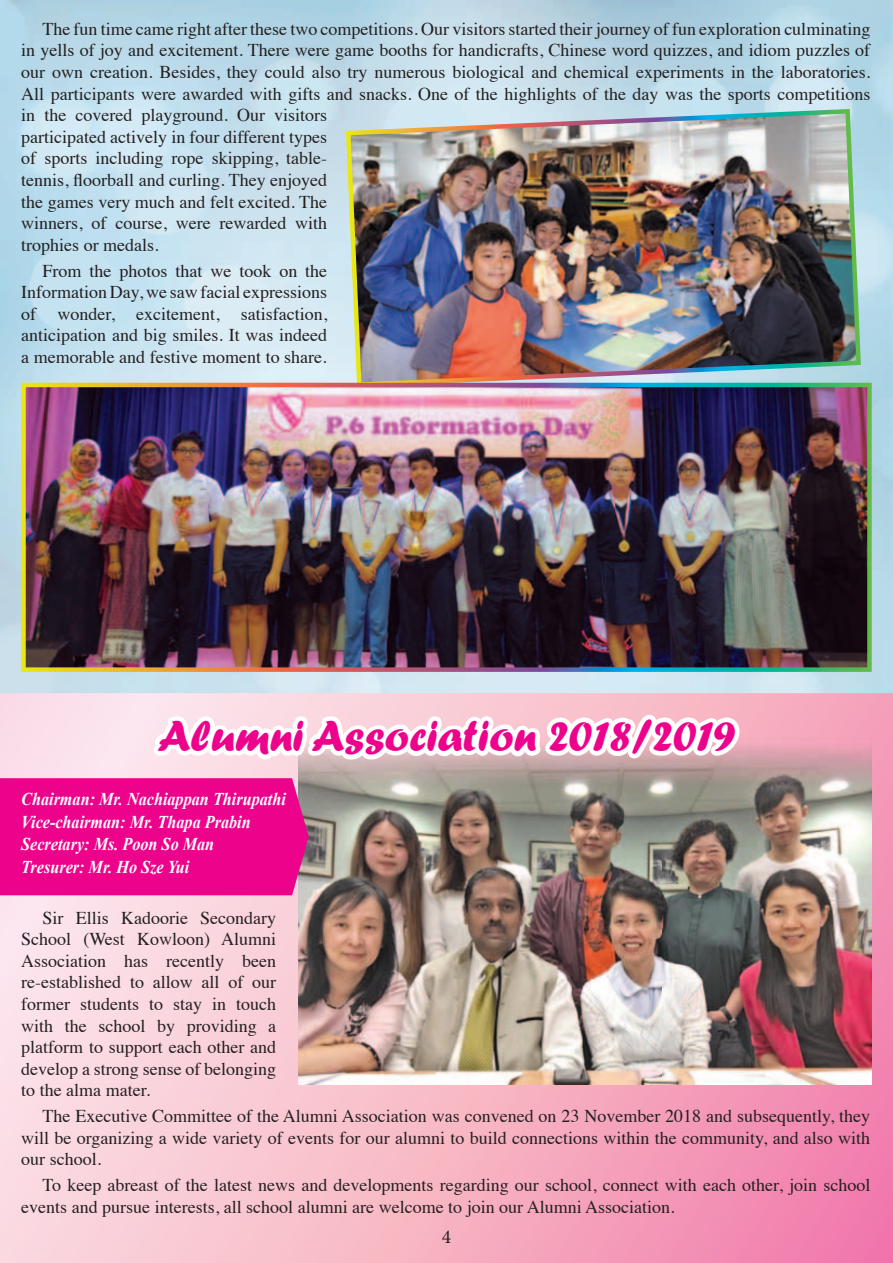
<style>
.page{position:relative;width:893px;height:1263px;background:#fff}
.page>*{position:absolute;margin:0;border:0;box-sizing:border-box;transform-origin:0 0}
.t1{font:45px "Forte";color:#ed028c}
.t2{font:19.5px "Minion Pro";color:#231f20}
.t3{font:18px/21.6px "Times";color:#231f20;text-align:justify}
.t4{font:italic 700 18px/22.5px "Times New Roman";color:#fff;scale:.9 1}
</style>
<div class="page">
<svg style="left:0;top:693px;width:893px;height:570px;background:#f7bacc"></svg>
<img style="left:346px;top:109px;width:515px;height:274px">
<img style="left:298px;top:738px;width:574px;height:346px">
<img style="left:21px;top:383px;width:851px;height:289px">
<img style="left:0;top:437px;width:746px;height:458px">
<p class="t3" style="left:21px;top:16px;width:851px;text-align:left;text-indent:21px">The fun time came right after these two competitions. Our visitors started their journey of fun exploration culminating in yells of joy and excitement. There were game booths for handicrafts, Chinese word quizzes, and idiom puzzles of our own creation. Besides, they could also try numerous biological and chemical experiments in the laboratories.<br>All participants were awarded with gifts and snacks. One of the highlights of the day was the sports competitions in the covered playground. Our visitors<br>participated actively in four different types<br>of sports including rope skipping, table-<br>tennis, floorball and curling. They enjoyed<br>the games very much and felt excited. The<br>winners, of course, were rewarded with<br>trophies or medals.</p>
<p class="t3" style="left:21px;top:258px;width:308px;text-indent:21px">From the photos that we took on the Information Day, we saw facial expressions of wonder, excitement, satisfaction, anticipation and big smiles. It was indeed a memorable and festive moment to share.</p>
<h1 class="t1" style="left:157px;top:710px;width:580px">Alumni Association 2018/2019</h1>
<p class="t4" style="left:21px;top:787px;width:296px">Chairman: Mr. Nachiappan Thirupathi<br>Vice-chairman: Mr. Thapa Prabin<br>Secretary: Ms. Poon So Man<br>Tresurer: Mr. Ho Sze Yui</p>
<p class="t3" style="left:21px;top:905px;width:257px;text-indent:21px">Sir Ellis Kadoorie Secondary School (West Kowloon) Alumni Association has recently been re-established to allow all of our former students to stay in touch with the school by providing a platform to support each other and develop a strong sense of belonging to the alma mater.</p>
<p class="t3" style="left:21px;top:1104px;width:850px;text-indent:21px">The Executive Committee of the Alumni Association was convened on 23 November 2018 and subsequently, they will be organizing a wide variety of events for our alumni to build connections within the community, and also with our school.</p>
<p class="t3" style="left:21px;top:1173px;width:851px;text-indent:21px">To keep abreast of the latest news and developments regarding our school, connect with each other, join school events and pursue interests, all school alumni are welcome to join our Alumni Association.</p>
<p class="t2" style="left:442px;top:1224px;width:11px">4</p>
</div>
